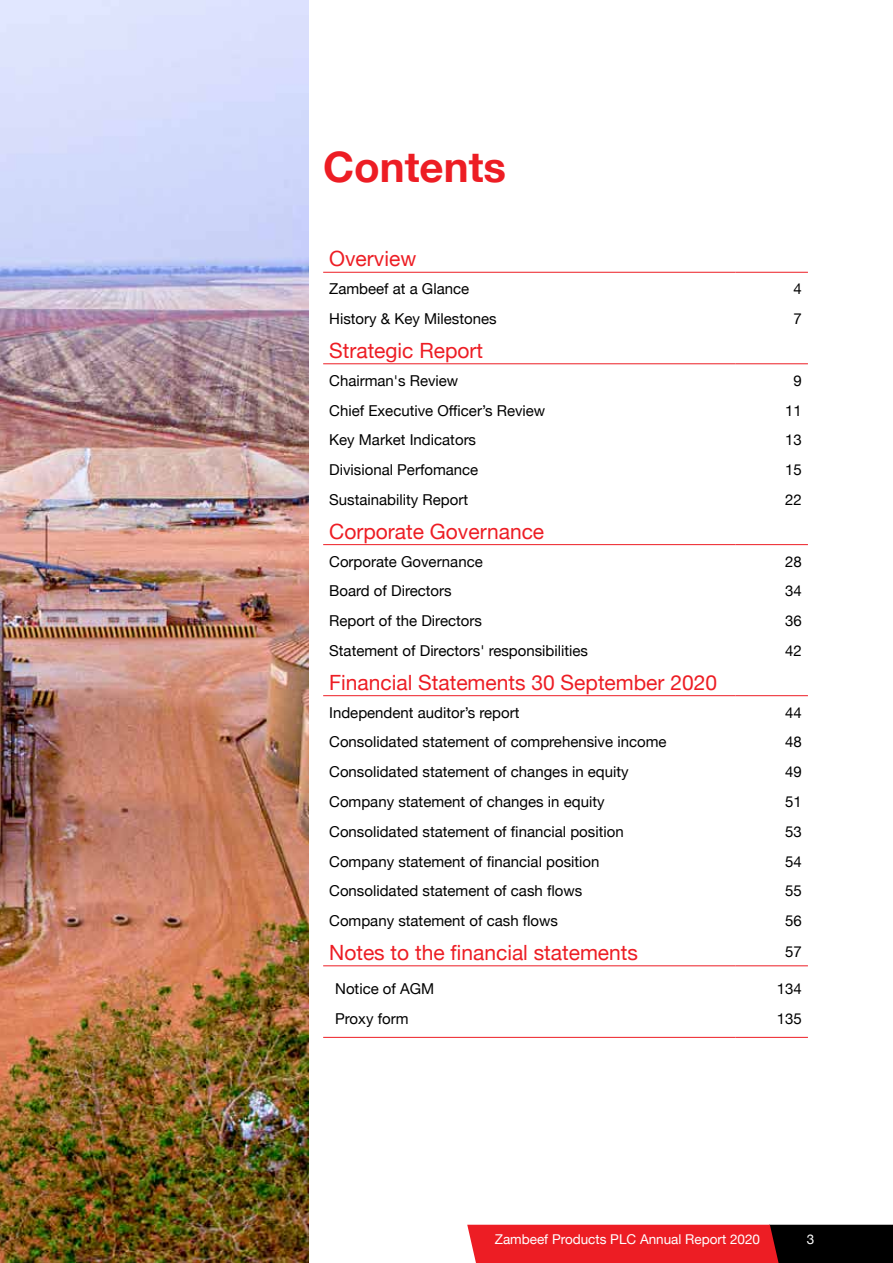
<style>
.page{position:relative;width:893px;height:1263px;background:#fff}
.page>*{position:absolute;margin:0;border:0;box-sizing:border-box;transform-origin:0 0}
.t1{font:700 42px "Helvetica Neue";color:#ed1d24}
.t2{font:21px "Helvetica Neue";color:#ed1d24}
.t3{font:15px "Helvetica Neue";color:#000}
.t4{font:13.5px "Helvetica Neue";color:#fff}
</style>
<div class="page">
<svg style="left:467px;top:1225px;width:426px;height:38px;background:#ab171c"></svg>
<img style="left:0;top:0;width:308px;height:1263px">
<hr style="left:323px;top:272px;width:413px;height:1px;background:#ed1d24">
<hr style="left:736px;top:272px;width:72px;height:1px;background:#ed1d24">
<hr style="left:323px;top:363px;width:413px;height:1px;background:#ed1d24">
<hr style="left:736px;top:363px;width:72px;height:1px;background:#ed1d24">
<hr style="left:323px;top:544px;width:413px;height:1px;background:#ed1d24">
<hr style="left:736px;top:544px;width:72px;height:1px;background:#ed1d24">
<hr style="left:323px;top:695px;width:413px;height:1px;background:#ed1d24">
<hr style="left:736px;top:695px;width:72px;height:1px;background:#ed1d24">
<hr style="left:323px;top:965px;width:413px;height:1px;background:#ed1d24">
<hr style="left:736px;top:965px;width:72px;height:1px;background:#ed1d24">
<hr style="left:323px;top:1037px;width:413px;height:1px;background:#ed1d24">
<hr style="left:736px;top:1037px;width:72px;height:1px;background:#ed1d24">
<h1 class="t1" style="left:323px;top:134px;width:184px">Contents</h1>
<h2 class="t2" style="left:329px;top:244px;width:89px">Overview</h2>
<p class="t3" style="left:329px;top:278px;width:142px">Zambeef at a Glance</p>
<p class="t3" style="left:794px;top:278px;width:10px">4</p>
<p class="t3" style="left:329px;top:308px;width:169px">History &amp; Key Milestones</p>
<p class="t3" style="left:794px;top:308px;width:10px">7</p>
<h2 class="t2" style="left:329px;top:335px;width:155px">Strategic Report</h2>
<p class="t3" style="left:329px;top:370px;width:131px">Chairman's Review</p>
<p class="t3" style="left:794px;top:370px;width:10px">9</p>
<p class="t3" style="left:329px;top:399px;width:218px">Chief Executive Officer’s Review</p>
<p class="t3" style="left:785px;top:399px;width:18px">11</p>
<p class="t3" style="left:329px;top:429px;width:148px">Key Market Indicators</p>
<p class="t3" style="left:785px;top:429px;width:18px">13</p>
<p class="t3" style="left:329px;top:459px;width:151px">Divisional Perfomance</p>
<p class="t3" style="left:785px;top:459px;width:18px">15</p>
<p class="t3" style="left:329px;top:489px;width:140px">Sustainability Report</p>
<p class="t3" style="left:785px;top:489px;width:18px">22</p>
<h2 class="t2" style="left:329px;top:516px;width:217px">Corporate Governance</h2>
<p class="t3" style="left:329px;top:550px;width:155px">Corporate Governance</p>
<p class="t3" style="left:785px;top:550px;width:18px">28</p>
<p class="t3" style="left:329px;top:580px;width:124px">Board of Directors</p>
<p class="t3" style="left:785px;top:580px;width:18px">34</p>
<p class="t3" style="left:329px;top:610px;width:154px">Report of the Directors</p>
<p class="t3" style="left:785px;top:610px;width:18px">36</p>
<p class="t3" style="left:329px;top:640px;width:260px">Statement of Directors' responsibilities</p>
<p class="t3" style="left:785px;top:640px;width:18px">42</p>
<h2 class="t2" style="left:329px;top:667px;width:389px">Financial Statements 30 September 2020</h2>
<p class="t3" style="left:329px;top:701px;width:192px">Independent auditor’s report</p>
<p class="t3" style="left:785px;top:701px;width:18px">44</p>
<p class="t3" style="left:329px;top:731px;width:339px">Consolidated statement of comprehensive income</p>
<p class="t3" style="left:785px;top:731px;width:18px">48</p>
<p class="t3" style="left:329px;top:761px;width:301px">Consolidated statement of changes in equity</p>
<p class="t3" style="left:785px;top:761px;width:18px">49</p>
<p class="t3" style="left:329px;top:791px;width:277px">Company statement of changes in equity</p>
<p class="t3" style="left:785px;top:791px;width:18px">51</p>
<p class="t3" style="left:329px;top:821px;width:296px">Consolidated statement of financial position</p>
<p class="t3" style="left:785px;top:821px;width:18px">53</p>
<p class="t3" style="left:329px;top:850px;width:272px">Company statement of financial position</p>
<p class="t3" style="left:785px;top:850px;width:18px">54</p>
<p class="t3" style="left:329px;top:880px;width:255px">Consolidated statement of cash flows</p>
<p class="t3" style="left:785px;top:880px;width:18px">55</p>
<p class="t3" style="left:329px;top:910px;width:230px">Company statement of cash flows</p>
<p class="t3" style="left:785px;top:910px;width:18px">56</p>
<h2 class="t2" style="left:329px;top:937px;width:310px">Notes to the financial statements</h2>
<p class="t3" style="left:785px;top:941px;width:18px">57</p>
<p class="t3" style="left:335px;top:978px;width:101px">Notice of AGM</p>
<p class="t3" style="left:777px;top:978px;width:27px">134</p>
<p class="t3" style="left:335px;top:1007px;width:75px">Proxy form</p>
<p class="t3" style="left:777px;top:1007px;width:27px">135</p>
<p class="t4" style="left:495px;top:1229px;width:267px">Zambeef Products PLC Annual Report 2020</p>
<p class="t4" style="left:807px;top:1229px;width:9px">3</p>
</div>
